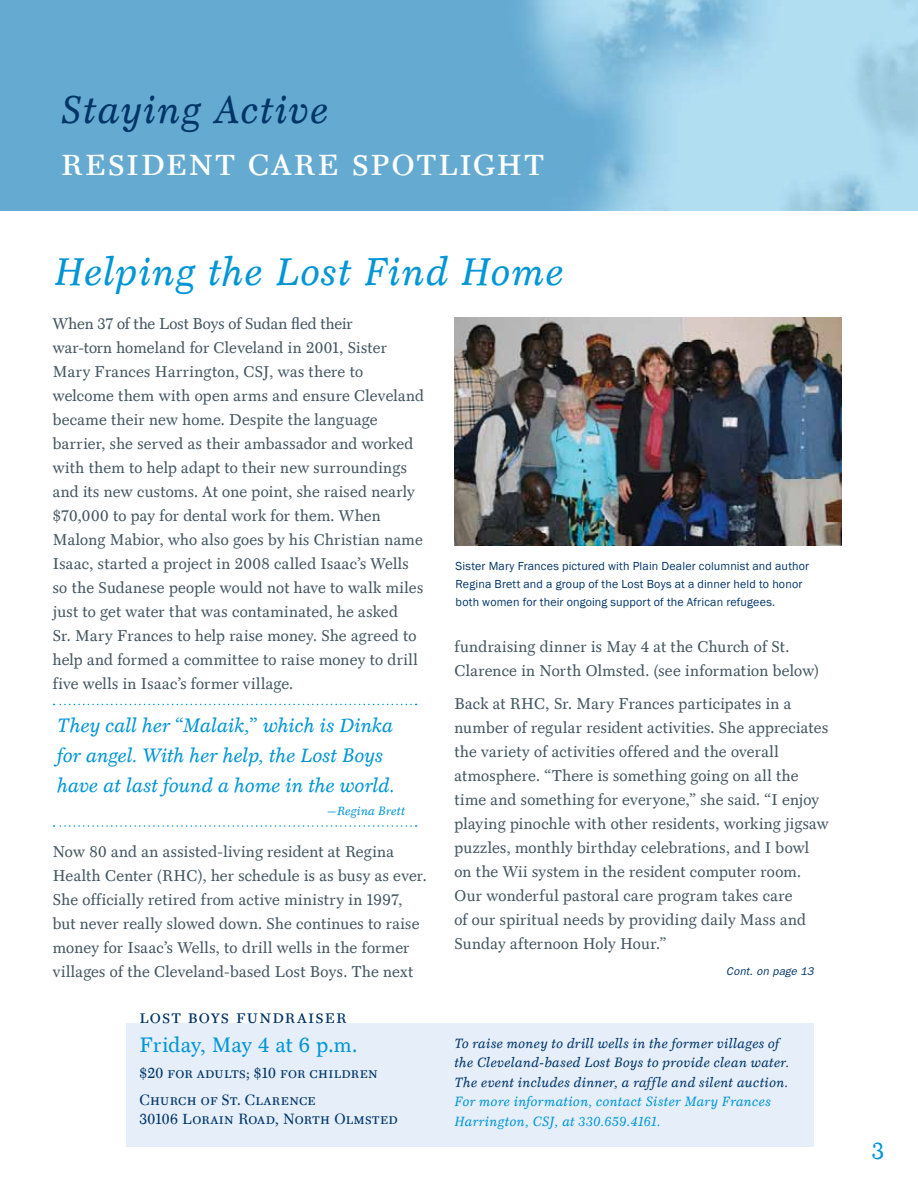
<style>
.page{position:relative;width:918px;height:1188px;background:#fff}
.page>*{position:absolute;margin:0;border:0;box-sizing:border-box;transform-origin:0 0}
.t1{font:italic 39px "Mt.Augustine";letter-spacing:.04em;color:#0096d6}
.t2{font:39px "Mt.Augustine Small Caps";letter-spacing:.055em;color:#fff}
.t3{font:italic 39px "Mt.Augustine";letter-spacing:.05em;color:#003568}
.t4{font:24px "Mt.Augustine Roman";color:#0096d6}
.t5{font:21px "Mt.Augustine Roman";letter-spacing:.015em;color:#0096d6}
.t6{font:italic 19.5px/30px "Mt.Augustine";letter-spacing:.02em;color:#0096d6}
.t7{font:18.6px "Mt.Augustine Small Caps";letter-spacing:.07em;color:#003568}
.t8{font:15.75px/24px "Mt.Augustine Roman";letter-spacing:.02em;color:#455761}
.t9{font:15px/26.2px "Mt.Augustine Small Caps";letter-spacing:.025em;color:#003568}
.t10{font:italic 13.5px/19.5px "Mt.Augustine";letter-spacing:.04em;color:#003568}
.t11{font:italic 13.5px/19.5px "Mt.Augustine";letter-spacing:.04em;color:#0096d6}
.t12{font:12px/18px "Franklin Gothic";letter-spacing:.015em;color:#003568}
.t13{font:italic 12px "Mt.Augustine";letter-spacing:.035em;color:#0096d6}
.t14{font:italic 11.25px "Franklin Gothic";letter-spacing:.02em;color:#003568}
.s1{font-family:"Mt.Augustine Roman";font-style:normal}
</style>
<div class="page">
<img style="left:455px;top:317px;width:386px;height:228px">
<img style="left:0;top:0;width:918px;height:210px">
<svg style="left:54px;top:704px;width:363px;height:1px"></svg>
<svg style="left:54px;top:825px;width:363px;height:2px"></svg>
<div style="left:126px;top:1023px;width:688px;height:124px;background:#e5eef9"></div>
<h1 class="t3" style="left:61px;top:94px;width:268px">Staying Active</h1>
<h1 class="t2" style="left:61px;top:141px;width:484px">resident care spotlight</h1>
<h1 class="t1" style="left:54px;top:256px;width:511px">Helping the Lost Find Home</h1>
<p class="t8" style="left:53px;top:312px;width:373px">When 37 of the Lost Boys of Sudan fled their<br>war-torn homeland for Cleveland in 2001, Sister Mary Frances Harrington, CSJ, was there to welcome them with open arms and ensure Cleveland became their new home. Despite the language barrier, she served as their ambassador and worked with them to help adapt to their new surroundings and its new customs. At one point, she raised nearly $70,000 to pay for dental work for them. When Malong Mabior, who also goes by his Christian name Isaac, started a project in 2008 called Isaac’s Wells so the Sudanese people would not have to walk miles just to get water that was contaminated, he asked<br>Sr. Mary Frances to help raise money. She agreed to help and formed a committee to raise money to drill five wells in Isaac’s former village.</p>
<p class="t6" style="left:57px;top:712px;width:339px">They call her <span class="s1">“</span>Malaik,<span class="s1">”</span> which is Dinka for angel. With her help, the Lost Boys have at last found a home in the world.</p>
<p class="t13" style="left:327px;top:806px;width:79px"><span class="s1">—</span>Regina Brett</p>
<p class="t8" style="left:53px;top:840px;width:375px">Now 80 and an assisted-living resident at Regina Health Center (RHC), her schedule is as busy as ever.<br>She officially retired from active ministry in 1997, but never really slowed down. She continues to raise money for Isaac’s Wells, to drill wells in the former villages of the Cleveland-based Lost Boys. The next</p>
<p class="t7" style="left:139px;top:1006px;width:208px">lost boys fundraiser</p>
<h3 class="t5" style="left:139px;top:1034px;width:220px">Friday, May 4 at 6 p.m.</h3>
<p class="t9" style="left:139px;top:1060px;width:240px">$20 for adults; $10 for children<br>Church of St. Clarence</p>
<p class="t9" style="left:139px;top:1106px;width:260px">30106 Lorain Road, North Olmsted</p>
<p class="t12" style="left:456px;top:558px;width:355px">Sister Mary Frances pictured with Plain Dealer columnist and author<br>Regina Brett and a group of the Lost Boys at a dinner held to honor both women for their ongoing support of the African refugees.</p>
<p class="t8" style="left:454px;top:635px;width:366px">fundraising dinner is May 4 at the Church of St.<br>Clarence in North Olmsted. (see information below)</p>
<p class="t8" style="left:454px;top:692px;width:376px">Back at RHC, Sr. Mary Frances participates in a number of regular resident activities. She appreciates the variety of activities offered and the overall atmosphere. “There is something going on all the time and something for everyone,” she said. “I enjoy playing pinochle with other residents, working jigsaw puzzles, monthly birthday celebrations, and I bowl on the Wii system in the resident computer room.<br>Our wonderful pastoral care program takes care<br>of our spiritual needs by providing daily Mass and Sunday afternoon Holy Hour.”</p>
<p class="t14" style="left:726px;top:965px;width:89px">Cont. on page 13</p>
<p class="t10" style="left:454px;top:1035px;width:336px">To raise money to drill wells in the former villages of the Cleveland-based Lost Boys to provide clean water.<br>The event includes dinner, a raffle and silent auction.</p>
<p class="t11" style="left:454px;top:1093px;width:318px">For more information, contact Sister Mary Frances<br>Harrington, CSJ, at 330.659.4161.</p>
<h2 class="t4" style="left:872px;top:1138px;width:14px">3</h2>
</div>
